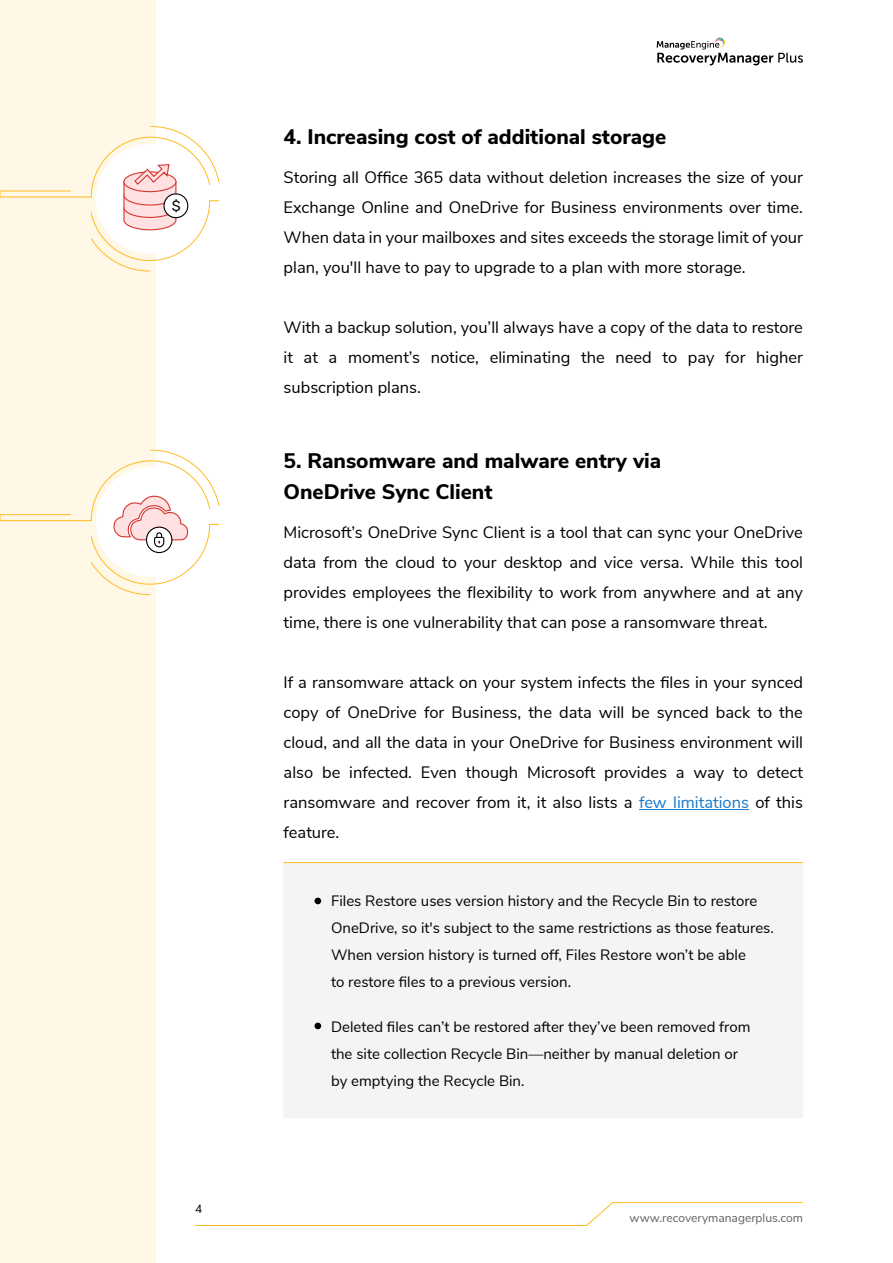
<style>
.page{position:relative;width:893px;height:1263px;background:#fff}
.page>*{position:absolute;margin:0;border:0;box-sizing:border-box;transform-origin:0 0}
.t1{font:800 21px/31.2px "Nunito Sans";color:#000}
.t2{font:16.5px/30px "Nunito Sans";color:#000;text-align:justify}
.t3{font:15px/27px "Nunito Sans";color:#000}
.t4{font:14.55px "Rubik";color:#000}
.t5{font:12px "Nunito Sans";color:#606060}
.t6{font:12px "Nunito Sans";color:#000}
.s1{color:#177acc}
</style>
<div class="page">
<div style="left:0;top:0;width:155px;height:1263px;background:#fff8e6"></div>
<svg style="left:195px;top:1202px;width:608px;height:24px"></svg>
<svg style="left:657px;top:37px;width:146px;height:28px"></svg>
<hr style="left:639px;top:809px;width:110px;height:1px;background:#177acc">
<div style="left:284px;top:862px;width:519px;height:256px;background:#f4f4f4"></div>
<hr style="left:284px;top:862px;width:519px;height:1px;background:#fb2">
<svg style="left:315px;top:898px;width:6px;height:6px"></svg>
<svg style="left:315px;top:1023px;width:6px;height:6px"></svg>
<svg style="left:0;top:126px;width:220px;height:146px"></svg>
<svg style="left:0;top:449px;width:220px;height:146px"></svg>
<p class="t4" style="left:172px;top:197px;width:10px">$</p>
<p class="t6" style="left:195px;top:1200px;width:9px">4</p>
<p class="t1" style="left:284px;top:120px;width:384px">4. Increasing cost of additional storage</p>
<p class="t2" style="left:284px;top:161px;width:521px">Storing all Office 365 data without deletion increases the size of your Exchange Online and OneDrive for Business environments over time.<br>When data in your mailboxes and sites exceeds the storage limit of your plan, you'll have to pay to upgrade to a plan with more storage.</p>
<p class="t2" style="left:284px;top:311px;width:521px">With a backup solution, you’ll always have a copy of the data to restore it at a moment’s notice, eliminating the need to pay for higher subscription plans.</p>
<p class="t1" style="left:284px;top:444px;width:379px">5. Ransomware and malware entry via<br>OneDrive Sync Client</p>
<p class="t2" style="left:284px;top:516px;width:521px">Microsoft’s OneDrive Sync Client is a tool that can sync your OneDrive data from the cloud to your desktop and vice versa. While this tool provides employees the flexibility to work from anywhere and at any time, there is one vulnerability that can pose a ransomware threat.</p>
<p class="t2" style="left:284px;top:666px;width:521px">If a ransomware attack on your system infects the files in your synced copy of OneDrive for Business, the data will be synced back to the cloud, and all the data in your OneDrive for Business environment will also be infected. Even though Microsoft provides a way to detect ransomware and recover from it, it also lists a <span class="s1">few limitations</span> of this feature.</p>
<p class="t3" style="left:331px;top:886px;width:444px">Files Restore uses version history and the Recycle Bin to restore OneDrive, so it's subject to the same restrictions as those features.<br>When version history is turned off, Files Restore won’t be able<br>to restore files to a previous version.</p>
<p class="t3" style="left:331px;top:1012px;width:421px">Deleted files can’t be restored after they’ve been removed from the site collection Recycle Bin—neither by manual deletion or by emptying the Recycle Bin.</p>
<p class="t5" style="left:630px;top:1209px;width:175px">www.recoverymanagerplus.com</p>
</div>
